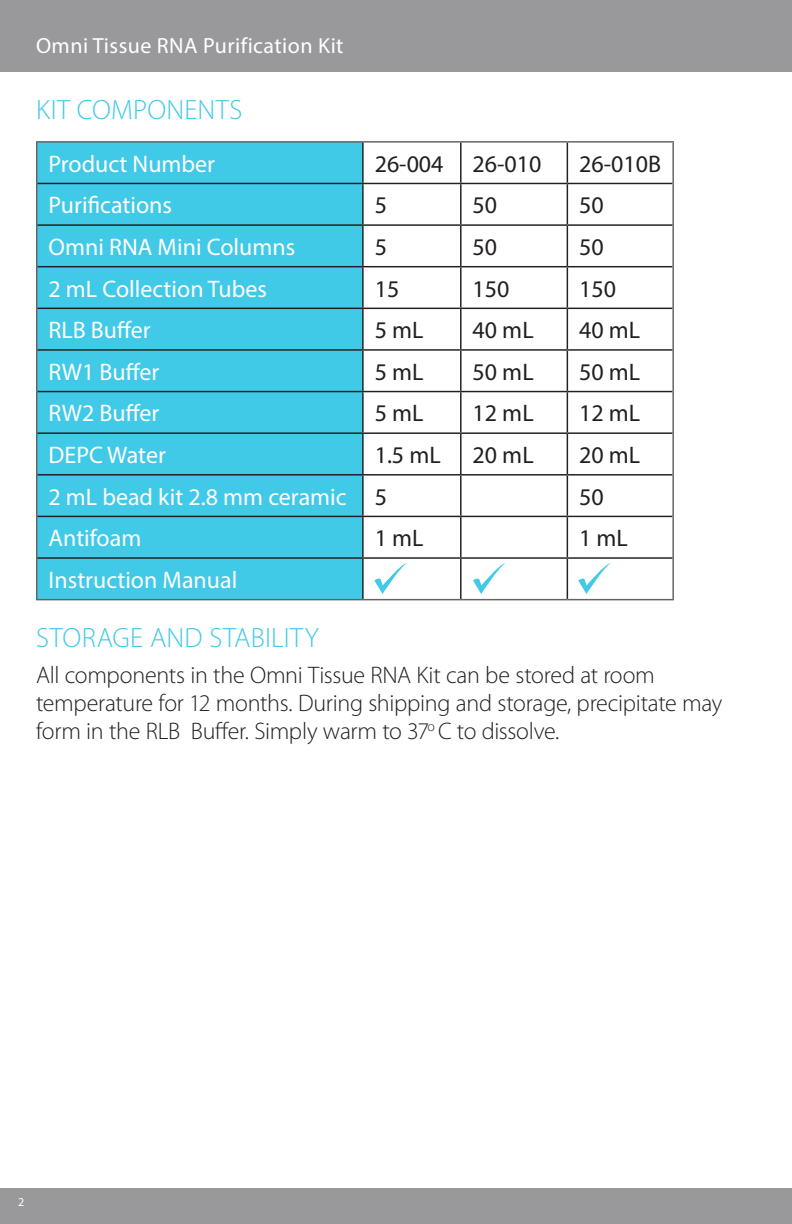
<style>
.page{position:relative;width:792px;height:1224px;background:#fff}
.page>*{position:absolute;margin:0;border:0;box-sizing:border-box;transform-origin:0 0}
.t1{font:300 28px "Myriad Pro";letter-spacing:.01em;color:#41c9e8}
.t2{font:300 24px/28px "Myriad Pro";letter-spacing:-.015em;color:#231f20}
.t3{font:24px "Myriad Pro";color:#fff}
.t4{font:24px "Myriad Pro";color:#231f20}
.t5{font:22px "Myriad Pro";letter-spacing:.02em;color:#fff}
.t6{font:12px "Myriad Pro";color:#fff}
</style>
<div class="page">
<div style="left:0;top:0;width:792px;height:72px;background:#99989b"></div>
<div style="left:0;top:1188px;width:792px;height:36px;background:#99989b"></div>
<div style="left:37px;top:142px;width:326px;height:41px;background:#41c9e8"></div>
<svg style="left:364px;top:143px;width:308px;height:40px"></svg>
<div style="left:37px;top:184px;width:325px;height:415px;background:#41c9e8"></div>
<hr style="left:36px;top:183px;width:1px;height:42px;background:#636366">
<hr style="left:672px;top:183px;width:2px;height:42px;background:#636366">
<hr style="left:36px;top:225px;width:1px;height:42px;background:#636366">
<hr style="left:672px;top:225px;width:2px;height:42px;background:#636366">
<hr style="left:36px;top:267px;width:1px;height:41px;background:#636366">
<hr style="left:672px;top:267px;width:2px;height:41px;background:#636366">
<hr style="left:36px;top:308px;width:1px;height:42px;background:#636366">
<hr style="left:672px;top:308px;width:2px;height:42px;background:#636366">
<hr style="left:36px;top:350px;width:1px;height:42px;background:#636366">
<hr style="left:672px;top:350px;width:2px;height:42px;background:#636366">
<hr style="left:36px;top:392px;width:1px;height:41px;background:#636366">
<hr style="left:672px;top:392px;width:2px;height:41px;background:#636366">
<hr style="left:36px;top:433px;width:1px;height:42px;background:#636366">
<hr style="left:672px;top:433px;width:2px;height:42px;background:#636366">
<hr style="left:36px;top:475px;width:1px;height:41px;background:#636366">
<hr style="left:672px;top:475px;width:2px;height:41px;background:#636366">
<hr style="left:36px;top:516px;width:1px;height:42px;background:#636366">
<hr style="left:672px;top:516px;width:2px;height:42px;background:#636366">
<hr style="left:36px;top:558px;width:1px;height:41px;background:#636366">
<hr style="left:672px;top:558px;width:2px;height:41px;background:#636366">
<hr style="left:36px;top:599px;width:327px;height:1px;background:#636366">
<hr style="left:363px;top:599px;width:98px;height:1px;background:#636366">
<hr style="left:461px;top:599px;width:106px;height:1px;background:#636366">
<hr style="left:567px;top:599px;width:107px;height:1px;background:#636366">
<hr style="left:362px;top:184px;width:2px;height:40px;background:#231f20">
<hr style="left:460px;top:184px;width:2px;height:40px;background:#231f20">
<hr style="left:567px;top:184px;width:1px;height:40px;background:#231f20">
<hr style="left:37px;top:224px;width:326px;height:2px;background:#231f20">
<hr style="left:363px;top:224px;width:98px;height:2px;background:#231f20">
<hr style="left:362px;top:226px;width:2px;height:40px;background:#231f20">
<hr style="left:461px;top:224px;width:106px;height:2px;background:#231f20">
<hr style="left:460px;top:226px;width:2px;height:40px;background:#231f20">
<hr style="left:567px;top:224px;width:105px;height:2px;background:#231f20">
<hr style="left:567px;top:226px;width:1px;height:40px;background:#231f20">
<hr style="left:37px;top:266px;width:326px;height:1px;background:#231f20">
<hr style="left:363px;top:266px;width:98px;height:1px;background:#231f20">
<hr style="left:362px;top:267px;width:2px;height:41px;background:#231f20">
<hr style="left:461px;top:266px;width:106px;height:1px;background:#231f20">
<hr style="left:460px;top:267px;width:2px;height:41px;background:#231f20">
<hr style="left:567px;top:266px;width:105px;height:1px;background:#231f20">
<hr style="left:567px;top:267px;width:1px;height:41px;background:#231f20">
<hr style="left:37px;top:308px;width:326px;height:1px;background:#231f20">
<hr style="left:363px;top:308px;width:98px;height:1px;background:#231f20">
<hr style="left:362px;top:309px;width:2px;height:40px;background:#231f20">
<hr style="left:461px;top:308px;width:106px;height:1px;background:#231f20">
<hr style="left:460px;top:309px;width:2px;height:40px;background:#231f20">
<hr style="left:567px;top:308px;width:105px;height:1px;background:#231f20">
<hr style="left:567px;top:309px;width:1px;height:40px;background:#231f20">
<hr style="left:37px;top:349px;width:326px;height:2px;background:#231f20">
<hr style="left:363px;top:349px;width:98px;height:2px;background:#231f20">
<hr style="left:362px;top:351px;width:2px;height:40px;background:#231f20">
<hr style="left:461px;top:349px;width:106px;height:2px;background:#231f20">
<hr style="left:460px;top:351px;width:2px;height:40px;background:#231f20">
<hr style="left:567px;top:349px;width:105px;height:2px;background:#231f20">
<hr style="left:567px;top:351px;width:1px;height:40px;background:#231f20">
<hr style="left:37px;top:391px;width:326px;height:1px;background:#231f20">
<hr style="left:363px;top:391px;width:98px;height:1px;background:#231f20">
<hr style="left:362px;top:392px;width:2px;height:40px;background:#231f20">
<hr style="left:461px;top:391px;width:106px;height:1px;background:#231f20">
<hr style="left:460px;top:392px;width:2px;height:40px;background:#231f20">
<hr style="left:567px;top:391px;width:105px;height:1px;background:#231f20">
<hr style="left:567px;top:392px;width:1px;height:40px;background:#231f20">
<hr style="left:37px;top:432px;width:326px;height:2px;background:#231f20">
<hr style="left:363px;top:432px;width:98px;height:2px;background:#231f20">
<hr style="left:362px;top:434px;width:2px;height:40px;background:#231f20">
<hr style="left:461px;top:432px;width:106px;height:2px;background:#231f20">
<hr style="left:460px;top:434px;width:2px;height:40px;background:#231f20">
<hr style="left:567px;top:432px;width:105px;height:2px;background:#231f20">
<hr style="left:567px;top:434px;width:1px;height:40px;background:#231f20">
<hr style="left:37px;top:474px;width:326px;height:2px;background:#231f20">
<hr style="left:363px;top:474px;width:98px;height:2px;background:#231f20">
<hr style="left:362px;top:476px;width:2px;height:40px;background:#231f20">
<hr style="left:461px;top:474px;width:106px;height:2px;background:#231f20">
<hr style="left:460px;top:476px;width:2px;height:40px;background:#231f20">
<hr style="left:567px;top:474px;width:105px;height:2px;background:#231f20">
<hr style="left:567px;top:476px;width:1px;height:40px;background:#231f20">
<hr style="left:37px;top:516px;width:326px;height:1px;background:#231f20">
<hr style="left:363px;top:516px;width:98px;height:1px;background:#231f20">
<hr style="left:362px;top:517px;width:2px;height:40px;background:#231f20">
<hr style="left:461px;top:516px;width:106px;height:1px;background:#231f20">
<hr style="left:460px;top:517px;width:2px;height:40px;background:#231f20">
<hr style="left:567px;top:516px;width:105px;height:1px;background:#231f20">
<hr style="left:567px;top:517px;width:1px;height:40px;background:#231f20">
<hr style="left:37px;top:557px;width:326px;height:2px;background:#231f20">
<hr style="left:363px;top:557px;width:98px;height:2px;background:#231f20">
<hr style="left:362px;top:559px;width:2px;height:40px;background:#231f20">
<hr style="left:461px;top:557px;width:106px;height:2px;background:#231f20">
<hr style="left:460px;top:559px;width:2px;height:40px;background:#231f20">
<hr style="left:567px;top:557px;width:105px;height:2px;background:#231f20">
<hr style="left:567px;top:559px;width:1px;height:40px;background:#231f20">
<hr style="left:363px;top:141px;width:98px;height:2px;background:#636366">
<hr style="left:363px;top:183px;width:98px;height:1px;background:#231f20">
<hr style="left:36px;top:141px;width:327px;height:2px;background:#636366">
<hr style="left:36px;top:143px;width:1px;height:40px;background:#636366">
<hr style="left:362px;top:143px;width:2px;height:40px;background:#231f20">
<hr style="left:37px;top:183px;width:326px;height:1px;background:#231f20">
<hr style="left:461px;top:141px;width:106px;height:2px;background:#636366">
<hr style="left:567px;top:141px;width:107px;height:2px;background:#636366">
<hr style="left:672px;top:143px;width:2px;height:40px;background:#636366">
<hr style="left:460px;top:143px;width:2px;height:40px;background:#231f20">
<hr style="left:567px;top:143px;width:1px;height:40px;background:#231f20">
<hr style="left:461px;top:183px;width:106px;height:1px;background:#231f20">
<hr style="left:567px;top:183px;width:105px;height:1px;background:#231f20">
<svg style="left:374px;top:563px;width:33px;height:31px"></svg>
<svg style="left:473px;top:563px;width:32px;height:31px"></svg>
<svg style="left:578px;top:563px;width:33px;height:31px"></svg>
<p class="t5" style="left:36px;top:32px;width:309px">Omni Tissue RNA Purification Kit</p>
<p class="t1" style="left:36px;top:94px;width:208px">KIT COMPONENTS</p>
<p class="t3" style="left:49px;top:149px;width:168px">Product Number</p>
<p class="t4" style="left:375px;top:149px;width:70px">26-004</p>
<p class="t4" style="left:473px;top:149px;width:70px">26-010</p>
<p class="t4" style="left:579px;top:149px;width:83px">26-010B</p>
<p class="t3" style="left:49px;top:190px;width:125px">Purifications</p>
<p class="t4" style="left:375px;top:190px;width:14px">5</p>
<p class="t4" style="left:473px;top:190px;width:26px">50</p>
<p class="t4" style="left:579px;top:190px;width:26px">50</p>
<p class="t3" style="left:49px;top:232px;width:248px">Omni RNA Mini Columns</p>
<p class="t4" style="left:375px;top:232px;width:14px">5</p>
<p class="t4" style="left:473px;top:232px;width:26px">50</p>
<p class="t4" style="left:579px;top:232px;width:26px">50</p>
<p class="t3" style="left:49px;top:274px;width:220px">2 mL Collection Tubes</p>
<p class="t4" style="left:375px;top:274px;width:26px">15</p>
<p class="t4" style="left:473px;top:274px;width:38px">150</p>
<p class="t4" style="left:579px;top:274px;width:38px">150</p>
<p class="t3" style="left:49px;top:315px;width:104px">RLB Buffer</p>
<p class="t4" style="left:375px;top:315px;width:50px">5 mL</p>
<p class="t4" style="left:473px;top:315px;width:63px">40 mL</p>
<p class="t4" style="left:579px;top:315px;width:63px">40 mL</p>
<p class="t3" style="left:49px;top:357px;width:112px">RW1 Buffer</p>
<p class="t4" style="left:375px;top:357px;width:50px">5 mL</p>
<p class="t4" style="left:473px;top:357px;width:63px">50 mL</p>
<p class="t4" style="left:579px;top:357px;width:63px">50 mL</p>
<p class="t3" style="left:49px;top:399px;width:112px">RW2 Buffer</p>
<p class="t4" style="left:375px;top:399px;width:50px">5 mL</p>
<p class="t4" style="left:473px;top:399px;width:63px">12 mL</p>
<p class="t4" style="left:579px;top:399px;width:63px">12 mL</p>
<p class="t3" style="left:49px;top:440px;width:119px">DEPC Water</p>
<p class="t4" style="left:375px;top:440px;width:68px">1.5 mL</p>
<p class="t4" style="left:473px;top:440px;width:63px">20 mL</p>
<p class="t4" style="left:579px;top:440px;width:63px">20 mL</p>
<p class="t3" style="left:49px;top:482px;width:300px">2 mL bead kit 2.8 mm ceramic</p>
<p class="t4" style="left:375px;top:482px;width:14px">5</p>
<p class="t4" style="left:579px;top:482px;width:26px">50</p>
<p class="t3" style="left:49px;top:523px;width:94px">Antifoam</p>
<p class="t4" style="left:375px;top:523px;width:50px">1 mL</p>
<p class="t4" style="left:579px;top:523px;width:50px">1 mL</p>
<p class="t3" style="left:49px;top:565px;width:190px">Instruction Manual</p>
<p class="t1" style="left:36px;top:622px;width:284px">STORAGE AND STABILITY</p>
<p class="t2" style="left:36px;top:661px;width:688px">All components in the Omni Tissue RNA Kit can be stored at room temperature for 12 months. During shipping and storage, precipitate may form in the RLB Buffer. Simply warm to 37<sup>o</sup> C to dissolve.</p>
<p class="t6" style="left:18px;top:1195px;width:8px">2</p>
</div>
